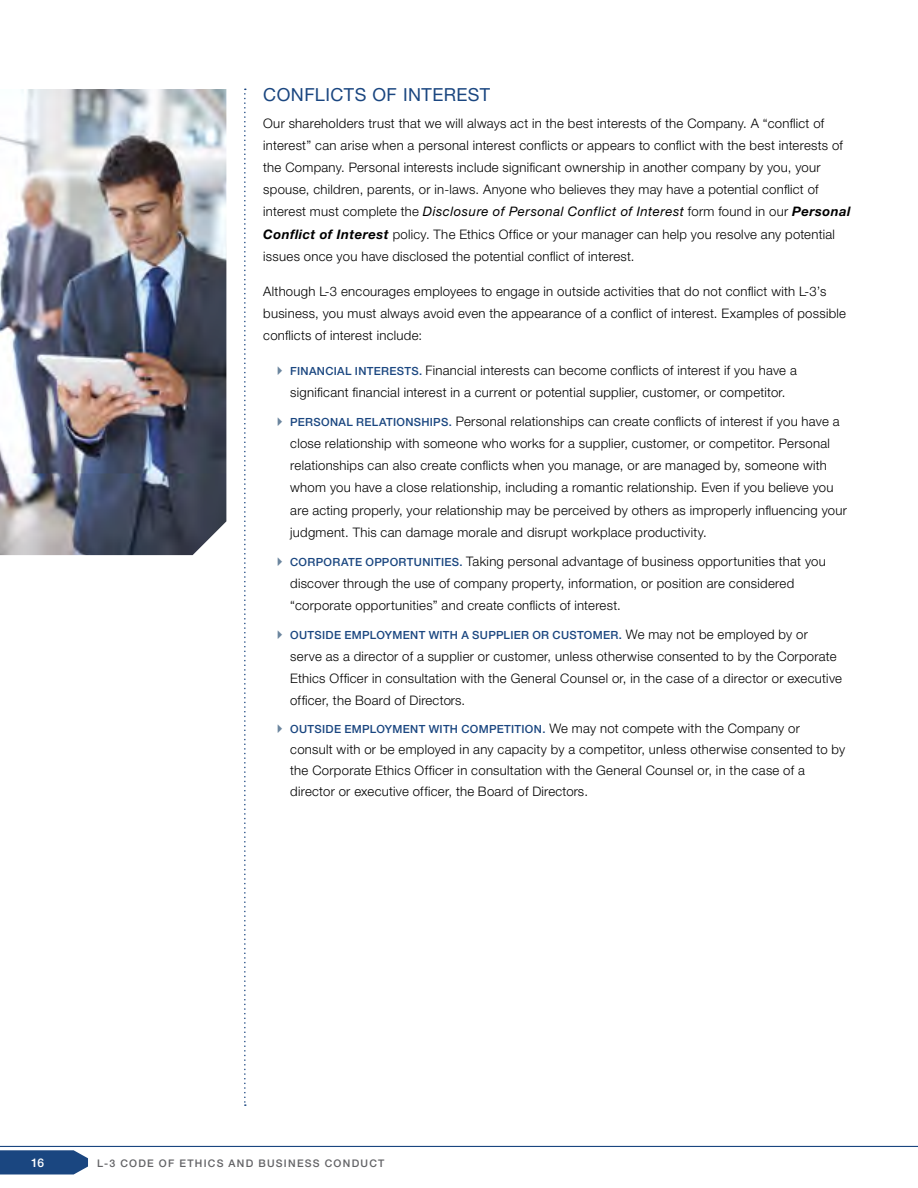
<style>
.page{position:relative;width:918px;height:1188px;background:#fff}
.page>*{position:absolute;margin:0;border:0;box-sizing:border-box;transform-origin:0 0}
.t1{font:18px "Helvetica Neue LT Std";color:#1a4680}
.t2{font:300 13.2px/22.2px "Helvetica Neue LT Std";letter-spacing:.02em;color:#000}
.t3{font:500 12px "Helvetica Neue LT Std";color:#fff}
.t4{font:500 11.25px "Helvetica Neue LT Std";letter-spacing:.025em;color:#1a4680}
.t5{font:500 10.5px "Helvetica Neue LT Std";letter-spacing:.12em;color:#636366}
.s1{font-weight:400;font-style:italic}
.s2{font-weight:700;font-style:italic}
.s3{font-weight:500;font-size:11.25px;color:#1a4680}
.s4{font-weight:300;font-size:13.2px;color:#000}
</style>
<div class="page">
<svg style="left:244px;top:89px;width:2px;height:1017px"></svg>
<img style="left:0;top:89px;width:226px;height:466px">
<hr style="left:0;top:1146px;width:918px;height:1px;background:#1a4680">
<svg style="left:0;top:1150px;width:88px;height:24px;background:#285188"></svg>
<h1 class="t1" style="left:263px;top:84px;width:26px">CONFLICTS</h1>
<h1 class="t1" style="left:372px;top:84px;width:49px">OF INTEREST</h1>
<p class="t2" style="left:263px;top:112px;width:589px">Our shareholders trust that we will always act in the best interests of the Company. A “conflict of interest” can arise when a personal interest conflicts or appears to conflict with the best interests of the Company. Personal interests include significant ownership in another company by you, your spouse, children, parents, or in-laws. Anyone who believes they may have a potential conflict of interest must complete the <span class="s1">Disclosure of Personal Conflict of Interest</span> form found in our <span class="s2">Personal Conflict of Interest</span> policy. The Ethics Office or your manager can help you resolve any potential issues once you have disclosed the potential conflict of interest.</p>
<p class="t2" style="left:263px;top:280px;width:584px">Although L-3 encourages employees to engage in outside activities that do not conflict with L-3’s business, you must always avoid even the appearance of a conflict of interest. Examples of possible conflicts of interest include:</p>
<p class="t2" style="left:290px;top:359px;width:508px"><span class="s3">FINANC IAL I NTER ESTS.</span> Financial interests can become conflicts of interest if you have a significant financial interest in a current or potential supplier, customer, or competitor.</p>
<p class="t2" style="left:290px;top:410px;width:558px"><span class="s3">PERSONAL RELATIONSHIPS.</span> Personal relationships can create conflicts of interest if you have a close relationship with someone who works for a supplier, customer, or competitor. Personal relationships can also create conflicts when you manage, or are managed by, someone with whom you have a close relationship, including a romantic relationship. Even if you believe you are acting properly, your relationship may be perceived by others as improperly influencing your judgment. This can damage morale and disrupt workplace productivity.</p>
<p class="t2" style="left:290px;top:549px;width:537px"><span class="s3">CORPORATE OPPORTUNITIES.</span> Taking personal advantage of business opportunities that you discover through the use of company property, information, or position are considered “corporate opportunities” and create conflicts of interest.</p>
<p class="t4" style="left:290px;top:628px;width:519px">OUTSIDE EM PLOYMENT WITH A SUPPLIER OR CUSTOMER. <span class="s4">We may not be employed by or</span></p>
<p class="t2" style="left:290px;top:645px;width:553px">serve as a director of a supplier or customer, unless otherwise consented to by the Corporate<br>Ethics Officer in consultation with the General Counsel or, in the case of a director or executive officer, the Board of Directo s.</p>
<p class="t4" style="left:290px;top:722px;width:511px">OUTSIDE EM PLOYMENT WITH COMPETITION. <span class="s4">We may not compete with the Company or</span></p>
<p class="t2" style="left:290px;top:738px;width:557px;line-height:21px">consult with or be employed in any capacity by a competitor, unless otherwise consented to by the Corporate Ethics Officer in consultation with the General Counsel or, in the case of a director or executive officer, the Board of Directors.</p>
<p class="t2" style="left:451px;top:689px;width:6px">r</p>
<p class="t3" style="left:31px;top:1155px;width:15px">16</p>
<p class="t5" style="left:97px;top:1157px;width:289px">L-3 CODE OF ETHICS AND BUSINESS CONDUCT</p>
</div>
